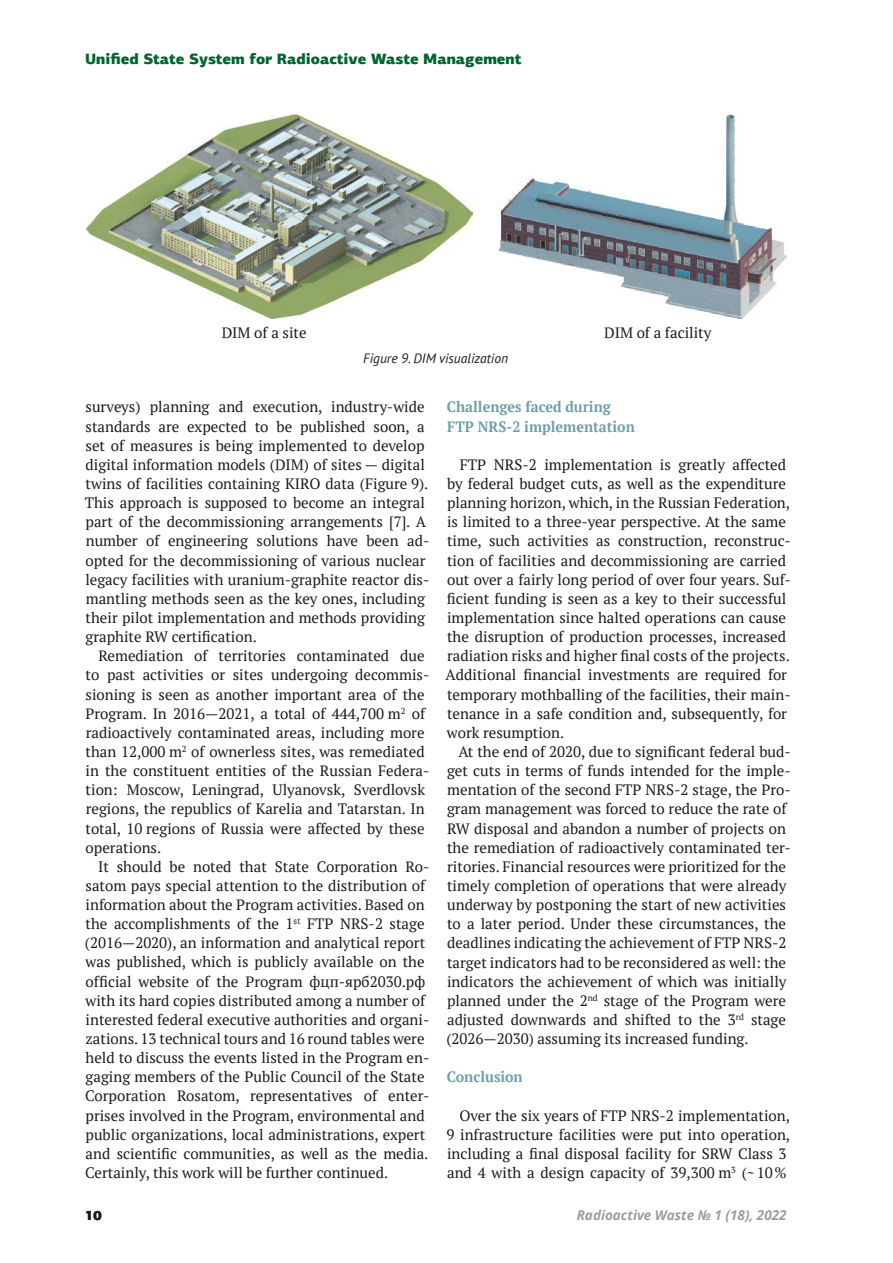
<style>
.page{position:relative;width:893px;height:1263px;background:#fff}
.page>*{position:absolute;margin:0;border:0;box-sizing:border-box;transform-origin:0 0}
.t1{font:15px/19.2px "PT Serif";color:#1c1c1b}
.t2{font:700 15px/19.2px "PT Serif";color:#709ea9;scale:.95 1}
.t3{font:900 15px "PF Agora Sans Pro";color:#006330}
.t4{font:italic 700 13.5px "Noto Sans";color:#9d9d9c}
.t5{font:italic 13.5px "PT Sans";color:#1c1c1b}
.t6{font:900 13.5px "PF Agora Sans Pro";color:#1c1c1b}
</style>
<div class="page">
<img style="left:85px;top:115px;width:387px;height:204px">
<img style="left:499px;top:115px;width:288px;height:204px">
<p class="t3" style="left:85px;top:49px;width:438px">Unified State System for Radioactive Waste Management</p>
<p class="t1" style="left:222px;top:323px;width:86px">DIM of a site</p>
<p class="t1" style="left:604px;top:323px;width:109px">DIM of a facility</p>
<p class="t5" style="left:363px;top:350px;width:147px">Figure 9. DIM visualization</p>
<p class="t1" style="left:85px;top:397px;width:346px">surveys) planning and execution, industry-wide standards are expected to be published soon, a set of measures is being implemented to develop digital information models (DIM) of sites — digital twins of facilities containing KIRO data (Figure 9).<br>This approach is supposed to become an integral part of the decommissioning arrangements [7]. A number of engineering solutions have been ad&shy;opted for the decommissioning of various nuclear legacy facilities with uranium-graphite reactor dis&shy;mantling methods seen as the key ones, including their pilot implementation and methods providing graphite RW certification.</p>
<p class="t1" style="left:86px;top:646px;width:345px;text-indent:13px">Remediation of territories contaminated due to past activities or sites undergoing decommis&shy;sioning is seen as another important area of the Program. In 2016—2021, a total of 444,700 m<sup>2</sup> of radioactively contaminated areas, including more than 12,000 m<sup>2</sup> of ownerless sites, was remediated in the constituent entities of the Russian Federa&shy;tion: Moscow, Leningrad, Ulyanovsk, Sverdlovsk regions, the republics of Karelia and Tatarstan. In total, 10 regions of Russia were affected by these operations.</p>
<p class="t1" style="left:85px;top:857px;width:346px;text-indent:13px">It should be noted that State Corporation Ro&shy;satom pays special attention to the distribution of information about the Program activities. Based on the accomplishments of the 1<sup>st</sup> FTP NRS-2 stage (2016—2020), an information and analytical report was published, which is publicly available on the official website of the Program фцп-ярб2030.рф with its hard copies distributed among a number of interested federal executive authorities and organi&shy;zations. 13 technical tours and 16 round tables were held to discuss the events listed in the Program en&shy;gaging members of the Public Council of the State Corporation Rosatom, representatives of enter&shy;prises involved in the Program, environmental and public organizations, local administrations, expert and scientific communities, as well as the media.<br>Certainly, this work will be further continued.</p>
<p class="t2" style="left:447px;top:397px;width:199px">Challenges faced during<br>FTP NRS‑2 implementation</p>
<p class="t1" style="left:446px;top:455px;width:347px;text-indent:14px">FTP NRS-2 implementation is greatly affected by federal budget cuts, as well as the expenditure planning horizon, which, in the Russian Federation, is limited to a three-year perspective. At the same time, such activities as construction, reconstruc&shy;tion of facilities and decommissioning are carried out over a fairly long period of over four years. Suf&shy;ficient funding is seen as a key to their successful implementation since halted operations can cause the disruption of production processes, increased radiation risks and higher final costs of the projects.<br>Additional financial investments are required for temporary mothballing of the facilities, their main&shy;tenance in a safe condition and, subsequently, for work resumption.</p>
<p class="t1" style="left:446px;top:742px;width:346px;text-indent:12px">At the end of 2020, due to significant federal bud&shy;get cuts in terms of funds intended for the imple&shy;mentation of the second FTP NRS-2 stage, the Pro&shy;gram management was forced to reduce the rate of RW disposal and abandon a number of projects on the remediation of radioactively contaminated ter&shy;ritories. Financial resources were prioritized for the timely completion of operations that were already underway by postponing the start of new activities to a later period. Under these circumstances, the deadlines indicating the achievement of FTP NRS-2 target indicators had to be reconsidered as well: the indicators the achievement of which was initially planned under the 2<sup>nd</sup> stage of the Program were adjusted downwards and shifted to the 3<sup>rd</sup> stage (2026—2030) assuming its increased funding.</p>
<p class="t2" style="left:447px;top:1067px;width:81px">Conclusion</p>
<p class="t1" style="left:446px;top:1105px;width:345px;text-indent:13px">Over the six years of FTP NRS-2 implementation, 9 infrastructure facilities were put into operation, including a final disposal facility for SRW Class 3 and 4 with a design capacity of 39,300 m<sup>3</sup> (~10%</p>
<p class="t6" style="left:85px;top:1207px;width:18px">10</p>
<p class="t4" style="left:577px;top:1206px;width:211px">Radioactive Waste № 1 (18), 2022</p>
</div>
